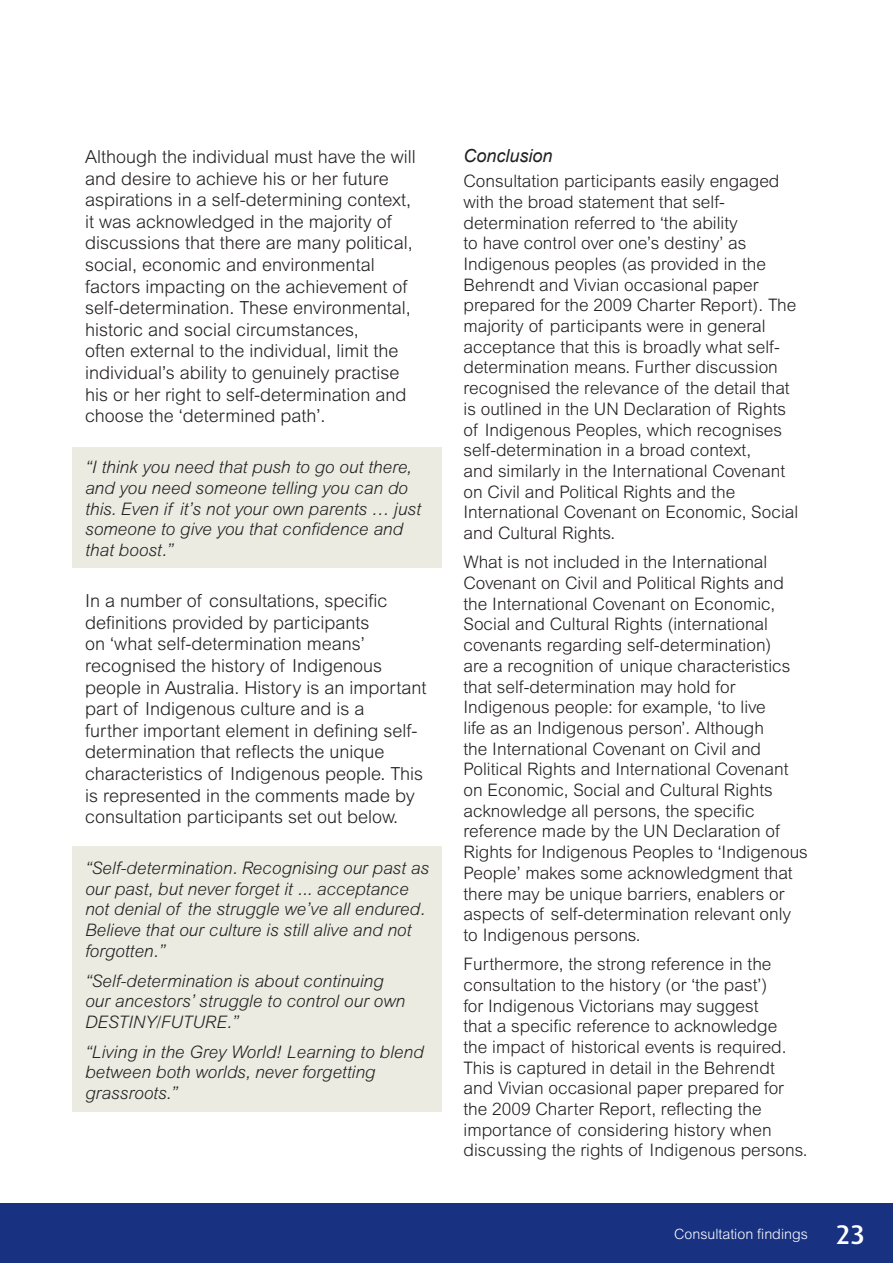
<style>
.page{position:relative;width:893px;height:1263px;background:#fff}
.page>*{position:absolute;margin:0;border:0;box-sizing:border-box;transform-origin:0 0}
.sub_head___Dax___bla{font:500 27px "Dax";color:#fff}
.NEW___VEOHRC_Body_co{font:300 18px/21.6px "Arial";color:#231f20}
.VEOHRC_Heading_4{font:italic 18px "Arial";color:#231f20}
.NEW___VEOHRC_Body_co-2{font:300 17.25px/20.7px "Arial";color:#231f20}
.VEOHRC_Quotation{font:italic 300 17.25px/20.7px "Arial";color:#231f20}
.NEW___VEOHRC_Body_co-3{font:300 14.25px "Arial";color:#fff}
</style>
<div class="page">
<div style="left:72px;top:448px;width:370px;height:120px;background:#ebebe2"></div>
<div style="left:72px;top:847px;width:370px;height:265px;background:#ebebe2"></div>
<div style="left:0;top:1203px;width:893px;height:60px;background:#183181"></div>
<p class="NEW___VEOHRC_Body_co" style="left:85px;top:146px;width:332px">Although the individual must have the will and desire to achieve his or her future aspirations in a self-determining context, it was acknowledged in the majority of discussions that there are many political, social, economic and environmental factors impacting on the achievement of self-determination. These environmental, historic and social circumstances,<br>often external to the individual, limit the individual’s ability to genuinely practise his or her right to self-determination and choose the ‘determined path’.</p>
<p class="VEOHRC_Quotation" style="left:85px;top:457px;width:337px">“I think you need that push to go out there, and you need someone telling you can do this. Even if it’s not your own parents … just someone to give you that confidence and that boost.”</p>
<p class="NEW___VEOHRC_Body_co" style="left:85px;top:590px;width:343px">In a number of consultations, specific definitions provided by participants<br>on ‘what self-determination means’ recognised the history of Indigenous people in Australia. History is an important part of Indigenous culture and is a<br>further important element in defining self&shy;determination that reflects the unique characteristics of Indigenous people. This is represented in the comments made by consultation participants set out below.</p>
<p class="VEOHRC_Quotation" style="left:85px;top:857px;width:345px">“Self-determination. Recognising our past as our past, but never forget it ... acceptance not denial of the struggle we’ve all endured.<br>Believe that our culture is still alive and not forgotten.”</p>
<p class="VEOHRC_Quotation" style="left:85px;top:970px;width:322px">“Self-determination is about continuing our ancestors’ struggle to control our own<br>DESTINY/FUTURE.”</p>
<p class="VEOHRC_Quotation" style="left:85px;top:1041px;width:340px">“Living in the Grey World! Learning to blend between both worlds, never forgetting grassroots.”</p>
<p class="VEOHRC_Heading_4" style="left:463px;top:144px;width:91px">Conclusion</p>
<p class="NEW___VEOHRC_Body_co-2" style="left:463px;top:171px;width:336px">Consultation participants easily engaged with the broad statement that self&shy;determination referred to ‘the ability<br>to have control over one’s destiny’ as Indigenous peoples (as provided in the Behrendt and Vivian occasional paper prepared for the 2009 Charter Report). The majority of participants were in general acceptance that this is broadly what self&shy;determination means. Further discussion recognised the relevance of the detail that is outlined in the UN Declaration of Rights of Indigenous Peoples, which recognises self-determination in a broad context,<br>and similarly in the International Covenant on Civil and Political Rights and the International Covenant on Economic, Social and Cultural Rights.</p>
<p class="NEW___VEOHRC_Body_co-2" style="left:463px;top:552px;width:346px">What is not included in the International Covenant on Civil and Political Rights and the International Covenant on Economic, Social and Cultural Rights (international covenants regarding self-determination)<br>are a recognition of unique characteristics that self-determination may hold for Indigenous people: for example, ‘to live<br>life as an Indigenous person’. Although<br>the International Covenant on Civil and Political Rights and International Covenant on Economic, Social and Cultural Rights acknowledge all persons, the specific reference made by the UN Declaration of Rights for Indigenous Peoples to ‘Indigenous People’ makes some acknowledgment that there may be unique barriers, enablers or aspects of self-determination relevant only to Indigenous persons.</p>
<p class="NEW___VEOHRC_Body_co-2" style="left:463px;top:954px;width:346px">Furthermore, the strong reference in the consultation to the history (or ‘the past’)<br>for Indigenous Victorians may suggest<br>that a specific reference to acknowledge<br>the impact of historical events is required.<br>This is captured in detail in the Behrendt and Vivian occasional paper prepared for the 2009 Charter Report, reflecting the importance of considering history when discussing the rights of Indigenous persons.</p>
<p class="NEW___VEOHRC_Body_co-3" style="left:674px;top:1226px;width:135px">Consultation findings</p>
<p class="sub_head___Dax___bla" style="left:836px;top:1219px;width:31px">23</p>
</div>
